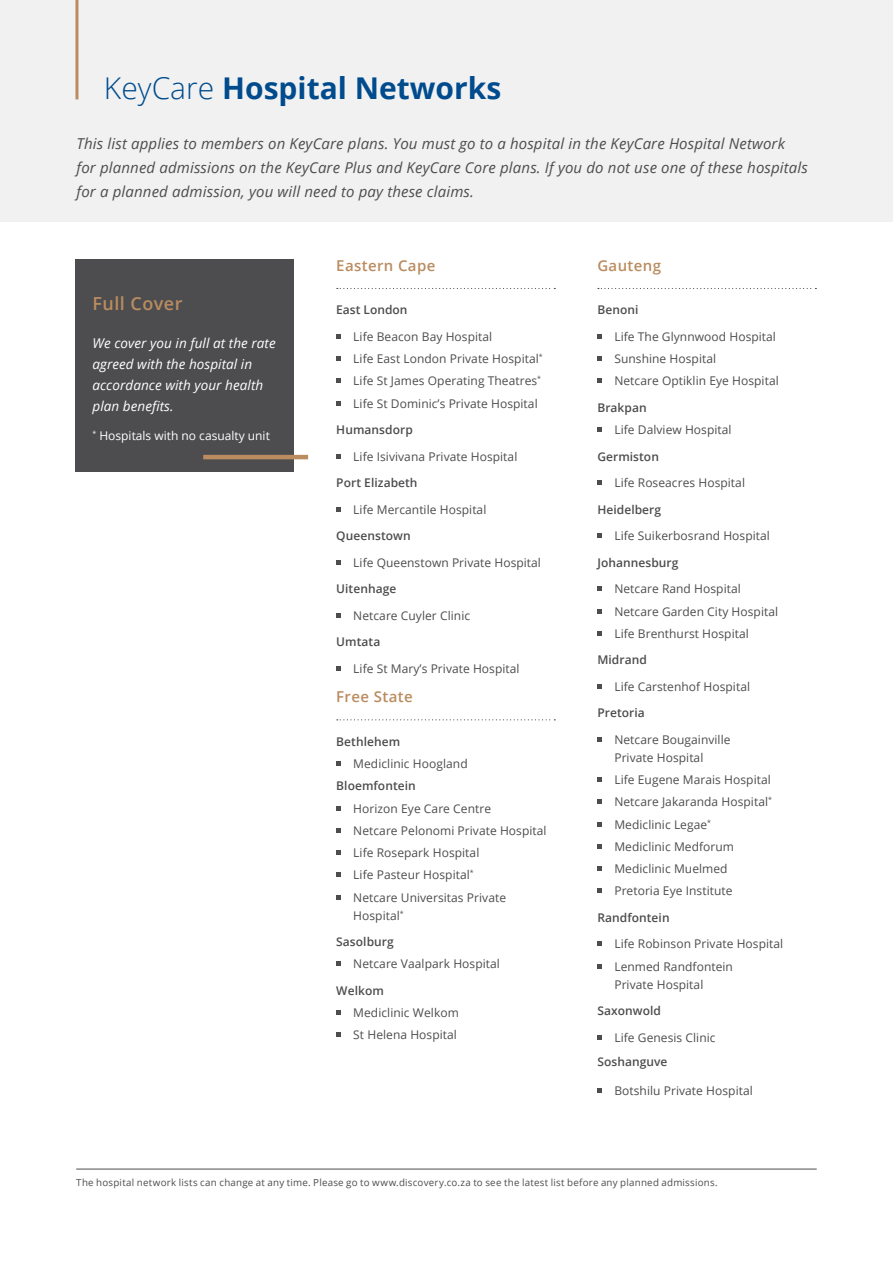
<style>
.page{position:relative;width:893px;height:1263px;background:#fff}
.page>*{position:absolute;margin:0;border:0;box-sizing:border-box;transform-origin:0 0}
.t1{font:700 30px "Open Sans";color:#004b8d}
.t2{font:600 18px "Open Sans";letter-spacing:.025em;color:#ba8c60}
.t3{font:italic 15px/24px "Open Sans";letter-spacing:.01em;color:#4d4d4f}
.t4{font:600 15px "Open Sans";letter-spacing:.025em;color:#ba8c60}
.t5{font:italic 13.5px/21px "Open Sans";letter-spacing:.005em;color:#fff}
.t6{font:12px/22.2px "Open Sans";letter-spacing:.005em;color:#4d4d4f}
.t7{font:600 12px "Open Sans";letter-spacing:.005em;color:#4d4d4f}
.t8{font:12px "Open Sans";color:#fff}
.t9{font:9.75px "Open Sans";letter-spacing:.025em;color:#4d4d4f}
.s1{font-weight:300}
</style>
<div class="page">
<div style="left:0;top:0;width:893px;height:221px;background:#f1f1f2"></div>
<hr style="left:76px;top:1169px;width:741px;height:1px;background:#4d4d4f">
<hr style="left:75px;top:0;width:3px;height:99px;background:#ba8c60">
<svg style="left:337px;top:288px;width:218px;height:1px"></svg>
<svg style="left:337px;top:719px;width:218px;height:1px"></svg>
<svg style="left:336px;top:334px;width:5px;height:5px"></svg>
<svg style="left:336px;top:356px;width:5px;height:5px"></svg>
<svg style="left:336px;top:379px;width:5px;height:4px"></svg>
<svg style="left:336px;top:401px;width:5px;height:4px"></svg>
<svg style="left:336px;top:454px;width:5px;height:4px"></svg>
<svg style="left:336px;top:507px;width:5px;height:4px"></svg>
<svg style="left:336px;top:560px;width:5px;height:4px"></svg>
<svg style="left:336px;top:613px;width:5px;height:4px"></svg>
<svg style="left:336px;top:666px;width:5px;height:4px"></svg>
<svg style="left:336px;top:761px;width:5px;height:5px"></svg>
<svg style="left:336px;top:806px;width:5px;height:4px"></svg>
<svg style="left:336px;top:828px;width:5px;height:4px"></svg>
<svg style="left:336px;top:850px;width:5px;height:5px"></svg>
<svg style="left:336px;top:872px;width:5px;height:5px"></svg>
<svg style="left:336px;top:895px;width:5px;height:4px"></svg>
<svg style="left:336px;top:961px;width:5px;height:5px"></svg>
<svg style="left:336px;top:1010px;width:5px;height:5px"></svg>
<svg style="left:336px;top:1032px;width:5px;height:5px"></svg>
<svg style="left:598px;top:288px;width:218px;height:1px"></svg>
<svg style="left:597px;top:334px;width:5px;height:5px"></svg>
<svg style="left:597px;top:356px;width:5px;height:5px"></svg>
<svg style="left:597px;top:379px;width:5px;height:4px"></svg>
<svg style="left:597px;top:427px;width:5px;height:5px"></svg>
<svg style="left:597px;top:480px;width:5px;height:5px"></svg>
<svg style="left:597px;top:533px;width:5px;height:5px"></svg>
<svg style="left:597px;top:586px;width:5px;height:5px"></svg>
<svg style="left:597px;top:609px;width:5px;height:4px"></svg>
<svg style="left:597px;top:631px;width:5px;height:4px"></svg>
<svg style="left:597px;top:684px;width:5px;height:4px"></svg>
<svg style="left:597px;top:737px;width:5px;height:4px"></svg>
<svg style="left:597px;top:777px;width:5px;height:5px"></svg>
<svg style="left:597px;top:799px;width:5px;height:5px"></svg>
<svg style="left:597px;top:822px;width:5px;height:4px"></svg>
<svg style="left:597px;top:844px;width:5px;height:4px"></svg>
<svg style="left:597px;top:866px;width:5px;height:5px"></svg>
<svg style="left:597px;top:888px;width:5px;height:5px"></svg>
<svg style="left:597px;top:941px;width:5px;height:5px"></svg>
<svg style="left:597px;top:964px;width:5px;height:4px"></svg>
<svg style="left:597px;top:1035px;width:5px;height:4px"></svg>
<svg style="left:597px;top:1088px;width:5px;height:4px"></svg>
<div style="left:75px;top:259px;width:219px;height:213px;background:#4d4d4f"></div>
<hr style="left:203px;top:455px;width:105px;height:4px;background:#ba8c60">
<h1 class="t1" style="left:104px;top:67px;width:399px"><span class="s1">KeyCare</span> Hospital Networks</h1>
<p class="t3" style="left:77px;top:131px;width:733px">This list applies to members on KeyCare plans. You must go to a hospital in the KeyCare Hospital Network for planned admissions on the KeyCare Plus and KeyCare Core plans. If you do not use one of these hospitals for a planned admission, you will need to pay these claims.</p>
<h2 class="t2" style="left:92px;top:291px;width:91px">Full Cover</h2>
<p class="t5" style="left:92px;top:332px;width:185px">We cover you in full at the rate agreed with the hospital in accordance with your health plan benefits.</p>
<p class="t8" style="left:92px;top:427px;width:179px"><sup>*</sup> Hospitals with no casualty unit</p>
<p class="t4" style="left:336px;top:255px;width:101px">Eastern Cape</p>
<p class="t7" style="left:336px;top:302px;width:73px">East London</p>
<p class="t6" style="left:353px;top:325px;width:191px">Life Beacon Bay Hospital<br>Life East London Private Hospital<sup>*<br></sup>Life St James Operating Theatres<sup>*<br></sup>Life St Dominic’s Private Hospital</p>
<p class="t7" style="left:336px;top:422px;width:78px">Humansdorp</p>
<p class="t6" style="left:353px;top:445px;width:166px">Life Isivivana Private Hospital</p>
<p class="t7" style="left:336px;top:475px;width:83px">Port Elizabeth</p>
<p class="t6" style="left:353px;top:498px;width:135px">Life Mercantile Hospital</p>
<p class="t7" style="left:336px;top:528px;width:76px">Queenstown</p>
<p class="t6" style="left:353px;top:551px;width:189px">Life Queenstown Private Hospital</p>
<p class="t7" style="left:336px;top:581px;width:62px">Uitenhage</p>
<p class="t6" style="left:353px;top:604px;width:118px">Netcare Cuyler Clinic</p>
<p class="t7" style="left:336px;top:634px;width:46px">Umtata</p>
<p class="t6" style="left:353px;top:657px;width:168px">Life St Mary’s Private Hospital</p>
<p class="t4" style="left:336px;top:686px;width:78px">Free State</p>
<p class="t7" style="left:336px;top:733px;width:65px">Bethlehem</p>
<p class="t6" style="left:353px;top:752px;width:116px">Mediclinic Hoogland</p>
<p class="t7" style="left:336px;top:778px;width:81px">Bloemfontein</p>
<p class="t6" style="left:353px;top:797px;width:195px">Horizon Eye Care Centre<br>Netcare Pelonomi Private Hospital<br>Life Rosepark Hospital<br>Life Pasteur Hospital<sup>*<br></sup>Netcare Universitas Private</p>
<p class="t6" style="left:353px;top:904px;width:52px">Hospital<sup>*</sup></p>
<p class="t7" style="left:336px;top:933px;width:59px">Sasolburg</p>
<p class="t6" style="left:353px;top:952px;width:148px">Netcare Vaalpark Hospital</p>
<p class="t7" style="left:336px;top:982px;width:49px">Welkom</p>
<p class="t6" style="left:353px;top:1001px;width:107px">Mediclinic Welkom<br>St Helena Hospital</p>
<p class="t4" style="left:597px;top:255px;width:65px">Gauteng</p>
<p class="t7" style="left:597px;top:302px;width:43px">Benoni</p>
<p class="t6" style="left:614px;top:325px;width:166px">Life The Glynnwood Hospital<br>Sunshine Hospital<br>Netcare Optiklin Eye Hospital</p>
<p class="t7" style="left:597px;top:399px;width:51px">Brakpan</p>
<p class="t6" style="left:614px;top:418px;width:119px">Life Dalview Hospital</p>
<p class="t7" style="left:597px;top:448px;width:63px">Germiston</p>
<p class="t6" style="left:614px;top:471px;width:132px">Life Roseacres Hospital</p>
<p class="t7" style="left:597px;top:501px;width:65px">Heidelberg</p>
<p class="t6" style="left:614px;top:524px;width:157px">Life Suikerbosrand Hospital</p>
<p class="t7" style="left:597px;top:554px;width:83px">Johannesburg</p>
<p class="t6" style="left:614px;top:577px;width:165px">Netcare Rand Hospital<br>Netcare Garden City Hospital<br>Life Brenthurst Hospital</p>
<p class="t7" style="left:597px;top:652px;width:51px">Midrand</p>
<p class="t6" style="left:614px;top:675px;width:137px">Life Carstenhof Hospital</p>
<p class="t7" style="left:597px;top:705px;width:49px">Pretoria</p>
<p class="t6" style="left:614px;top:730px;width:118px;line-height:18px">Netcare Bougainville<br>Private Hospital</p>
<p class="t6" style="left:614px;top:768px;width:159px">Life Eugene Marais Hospital<br>Netcare Jakaranda Hospital<sup>*<br></sup>Mediclinic Legae<sup>*<br></sup>Mediclinic Medforum<br>Mediclinic Muelmed<br>Pretoria Eye Institute</p>
<p class="t7" style="left:597px;top:909px;width:74px">Randfontein</p>
<p class="t6" style="left:614px;top:932px;width:170px">Life Robinson Private Hospital<br>Lenmed Randfontein</p>
<p class="t6" style="left:614px;top:973px;width:90px">Private Hospital</p>
<p class="t7" style="left:597px;top:1002px;width:65px">Saxonwold</p>
<p class="t6" style="left:614px;top:1026px;width:103px">Life Genesis Clinic</p>
<p class="t7" style="left:597px;top:1053px;width:72px">Soshanguve</p>
<p class="t6" style="left:614px;top:1079px;width:140px">Botshilu Private Hospital</p>
<p class="t9" style="left:76px;top:1176px;width:643px">The hospital network lists can change at any time. Please go to www.discovery.co.za to see the latest list before any planned admissions.</p>
</div>
